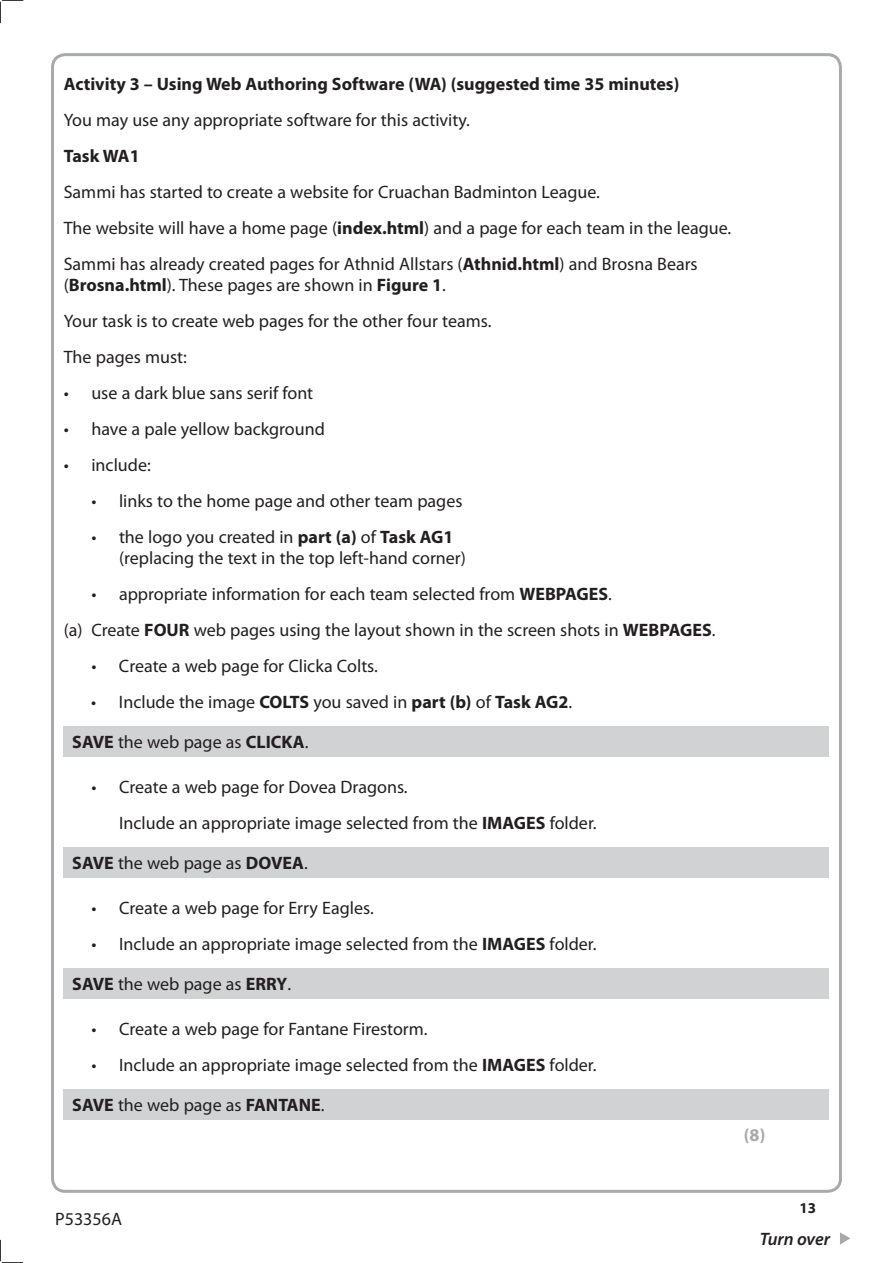
<style>
.page{position:relative;width:893px;height:1263px;background:#fff}
.page>*{position:absolute;margin:0;border:0;box-sizing:border-box;transform-origin:0 0}
.t1{font:18px/36px "Myriad Pro";color:#231f20}
.t2{font:700 18px "Myriad Pro";color:#231f20}
.t3{font:italic 600 18px "Myriad Pro";letter-spacing:-.005em;color:#231f20}
.t4{font:700 18px "Myriad Pro";color:#a8a9ad}
.t5{font:700 15px "Myriad Pro";color:#231f20}
.s1{font-weight:700}
</style>
<div class="page">
<svg style="left:0;top:0;width:23px;height:23px"></svg>
<svg style="left:0;top:1240px;width:23px;height:23px"></svg>
<svg style="left:840px;top:1232px;width:10px;height:12px"></svg>
<div style="left:64px;top:726px;width:765px;height:31px;background:#d1d2d4"></div>
<div style="left:64px;top:847px;width:765px;height:31px;background:#d1d2d4"></div>
<div style="left:64px;top:968px;width:765px;height:31px;background:#d1d2d4"></div>
<div style="left:64px;top:1089px;width:765px;height:31px;background:#d1d2d4"></div>
<p class="t2" style="left:64px;top:74px;width:617px">Activity 3 – Using Web Authoring Software (WA) (suggested time 35 minutes)</p>
<p class="t1" style="left:64px;top:102px;width:408px">You may use any appropriate software for this activity.</p>
<p class="t2" style="left:64px;top:146px;width:77px">Task WA1</p>
<p class="t1" style="left:64px;top:174px;width:669px">Sammi has started to create a website for Cruachan Badminton League.<br>The website will have a home page (<span class="s1">index.html</span>) and a page for each team in the league.<br>Sammi has already created pages for Athnid Allstars (<span class="s1">Athnid.html</span>) and Brosna Bears</p>
<p class="t1" style="left:64px;top:267px;width:429px">(<span class="s1">Brosna.html</span>). These pages are shown in <span class="s1">Figure 1</span>.<br>Your task is to create web pages for the other four teams.<br>The pages must:</p>
<p class="t1" style="left:64px;top:375px;width:251px">• use a dark blue sans serif font</p>
<p class="t1" style="left:64px;top:411px;width:263px">• have a pale yellow background</p>
<p class="t1" style="left:64px;top:447px;width:88px">• include:</p>
<p class="t1" style="left:91px;top:483px;width:373px">• links to the home page and other team pages</p>
<p class="t1" style="left:119px;top:526px;width:348px;line-height:21px;text-indent:-28px">• the logo you created in <span class="s1">part (a)</span> of <span class="s1">Task AG1 </span>(replacing the text in the top left-hand corner)</p>
<p class="t1" style="left:64px;top:576px;width:653px;text-indent:28px">• appropriate information for each team selected from <span class="s1">WEBPAGES</span>.<br>(a) Create <span class="s1">FOUR</span> web pages using the layout shown in the screen shots in <span class="s1">WEBPAGES</span>.</p>
<p class="t1" style="left:91px;top:648px;width:288px">• Create a web page for Clicka Colts.</p>
<p class="t1" style="left:91px;top:684px;width:482px">• Include the image <span class="s1">COLTS</span> you saved in <span class="s1">part (b)</span> of <span class="s1">Task AG2</span>.</p>
<p class="t1" style="left:72px;top:724px;width:238px"><span class="s1">SAVE</span> the web page as <span class="s1">CLICKA</span>.</p>
<p class="t1" style="left:119px;top:769px;width:479px;text-indent:-28px">• Create a web page for Dovea Dragons.<br>Include an appropriate image selected from the <span class="s1">IMAGES</span> folder.</p>
<p class="t1" style="left:72px;top:845px;width:237px"><span class="s1">SAVE</span> the web page as <span class="s1">DOVEA</span>.</p>
<p class="t1" style="left:91px;top:890px;width:284px">• Create a web page for Erry Eagles.</p>
<p class="t1" style="left:91px;top:926px;width:507px">• Include an appropriate image selected from the <span class="s1">IMAGES</span> folder.</p>
<p class="t1" style="left:72px;top:966px;width:220px"><span class="s1">SAVE</span> the web page as <span class="s1">ERRY</span>.</p>
<p class="t1" style="left:91px;top:1011px;width:338px">• Create a web page for Fantane Firestorm.</p>
<p class="t1" style="left:91px;top:1047px;width:507px">• Include an appropriate image selected from the <span class="s1">IMAGES</span> folder.</p>
<p class="t1" style="left:72px;top:1087px;width:254px"><span class="s1">SAVE</span> the web page as <span class="s1">FANTANE</span>.</p>
<p class="t4" style="left:744px;top:1124px;width:23px">(8)</p>
<p class="t1" style="left:55px;top:1202px;width:68px">P53356A</p>
<p class="t5" style="left:800px;top:1199px;width:18px">13</p>
<p class="t3" style="left:760px;top:1229px;width:72px">Turn over</p>
</div>
